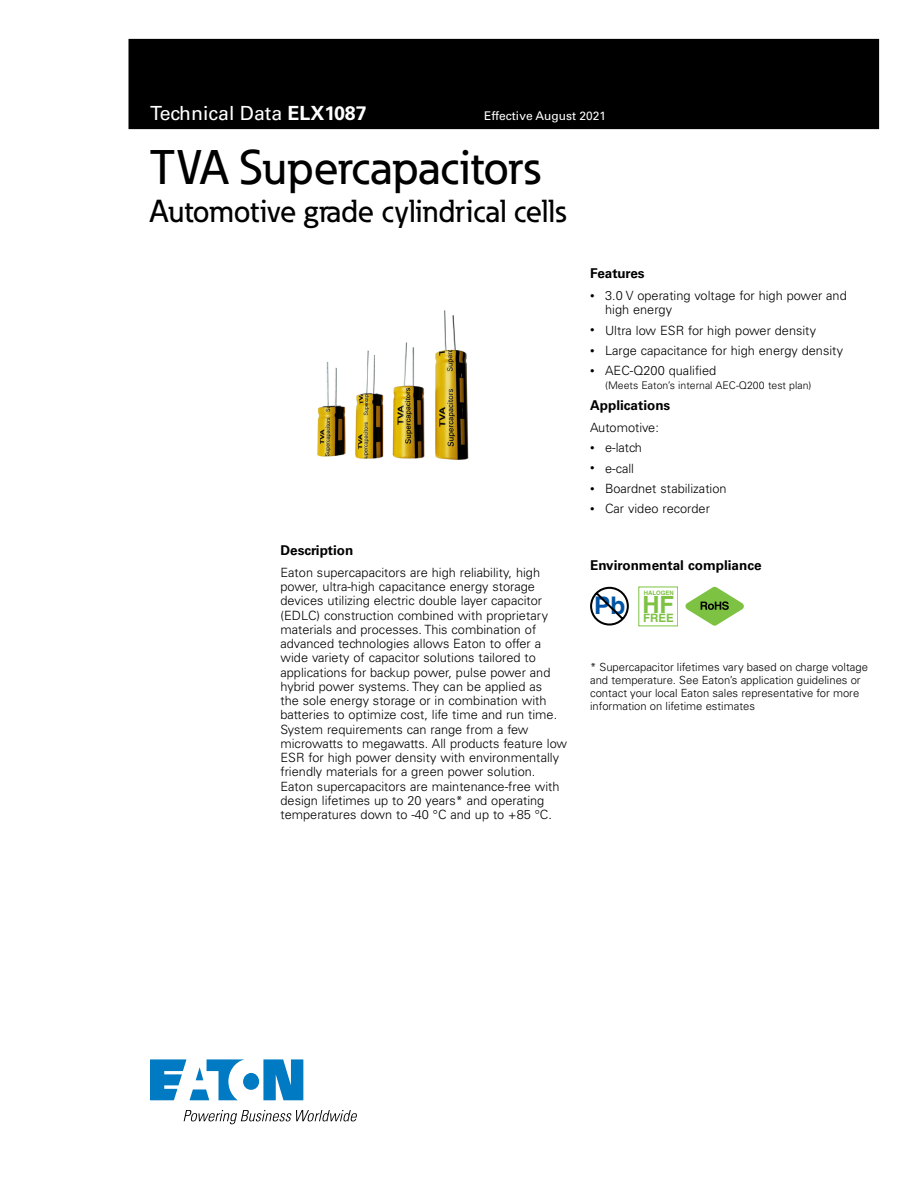
<style>
.page{position:relative;width:918px;height:1188px;background:#fff}
.page>*{position:absolute;margin:0;border:0;box-sizing:border-box;transform-origin:0 0}
._00_Product{font:500 48px "Eaton";color:#000}
._00_Product-2{font:500 31.5px "Eaton";color:#000}
.t1{font:700 24.3px "Helvetica";color:#0054a6}
.t2{font:700 23.7px "Helvetica";color:#7dc242}
.t3{font:19.5px "Univers LT Std";color:#fff}
._01_Head2{font:700 13.5px "Univers LT Std";color:#000}
._02_Body{font:300 12.75px/14.2px "Univers LT Std";color:#000}
.t4{font:12px "Univers LT Std";color:#fff}
.t5{font:700 11.55px "Helvetica";color:#7dc242}
.t6{font:300 11.25px/12.8px "Univers LT Std";color:#000}
.t7{font:300 10.5px "Univers LT Std";color:#000}
.t8{font:700 6px "Helvetica";color:#7dc242}
.s1{font-weight:700}
.s2{font-family:"Univers";font-size:9px}
</style>
<div class="page">
<svg style="left:150px;top:1059px;width:153px;height:41px"></svg>
<svg style="left:184px;top:1110px;width:173px;height:14px"></svg>
<div style="left:129px;top:39px;width:750px;height:90px;background:#000"></div>
<svg style="left:590px;top:587px;width:39px;height:39px"></svg>
<svg style="left:686px;top:587px;width:58px;height:39px"></svg>
<img style="left:317px;top:310px;width:152px;height:150px">
<h3 class="t3" style="left:150px;top:102px;width:218px">Technical Data <span class="s1">ELX1087</span></h3>
<p class="t4" style="left:484px;top:109px;width:124px">Effective August 2021</p>
<p class="_00_Product" style="left:150px;top:138px;width:392px">TVA Supercapacitors</p>
<p class="_00_Product-2" style="left:150px;top:191px;width:418px">Automotive grade cylindrical cells</p>
<p class="_01_Head2" style="left:280px;top:543px;width:74px">Description</p>
<p class="_02_Body" style="left:280px;top:565px;width:288px">Eaton supercapacitors are high reliability, high power, ultra-high capacitance energy storage devices utilizing electric double layer capacitor (EDLC) construction combined with proprietary materials and processes. This combination of advanced technologies allows Eaton to offer a wide variety of capacitor solutions tailored to applications for backup power, pulse power and hybrid power systems. They can be applied as<br>the sole energy storage or in combination with batteries to optimize cost, life time and run time.<br>System requirements can range from a few microwatts to megawatts. All products feature low ESR for high power density with environmentally friendly materials for a green power solution.<br>Eaton supercapacitors are maintenance-free with design lifetimes up to 20 years* and operating temperatures down to -40 °C and up to +85 °C.</p>
<p class="_01_Head2" style="left:590px;top:266px;width:56px">Features</p>
<p class="_02_Body" style="left:605px;top:288px;width:243px;text-indent:-15px"><span class="s2">•</span> 3.0 V operating voltage for high power and high energy</p>
<p class="_02_Body" style="left:590px;top:323px;width:228px"><span class="s2">•</span> Ultra low ESR for high power density</p>
<p class="_02_Body" style="left:590px;top:343px;width:254px"><span class="s2">•</span> Large capacitance for high energy density</p>
<p class="_02_Body" style="left:590px;top:363px;width:128px"><span class="s2">•</span> AEC-Q200 qualified</p>
<p class="t7" style="left:605px;top:379px;width:208px">(Meets Eaton’s internal AEC-Q200 test plan)</p>
<p class="_01_Head2" style="left:590px;top:398px;width:82px">Applications</p>
<p class="_02_Body" style="left:590px;top:420px;width:70px">Automotive:</p>
<p class="_02_Body" style="left:590px;top:441px;width:53px"><span class="s2">•</span> e-latch</p>
<p class="_02_Body" style="left:590px;top:461px;width:46px"><span class="s2">•</span> e-call</p>
<p class="_02_Body" style="left:590px;top:481px;width:138px"><span class="s2">•</span> Boardnet stabilization</p>
<p class="_02_Body" style="left:590px;top:501px;width:121px"><span class="s2">•</span> Car video recorder</p>
<p class="_01_Head2" style="left:590px;top:557px;width:173px">Environmental compliance</p>
<p class="t1" style="left:594px;top:591px;width:33px">Pb</p>
<p class="t8" style="left:644px;top:589px;width:32px">HALOGEN</p>
<p class="t2" style="left:642px;top:590px;width:33px">HF</p>
<p class="t5" style="left:643px;top:611px;width:32px">FREE</p>
<p class="t6" style="left:590px;top:661px;width:280px">* Supercapacitor lifetimes vary based on charge voltage and temperature. See Eaton’s application guidelines or contact your local Eaton sales representative for more information on lifetime estimates</p>
</div>
